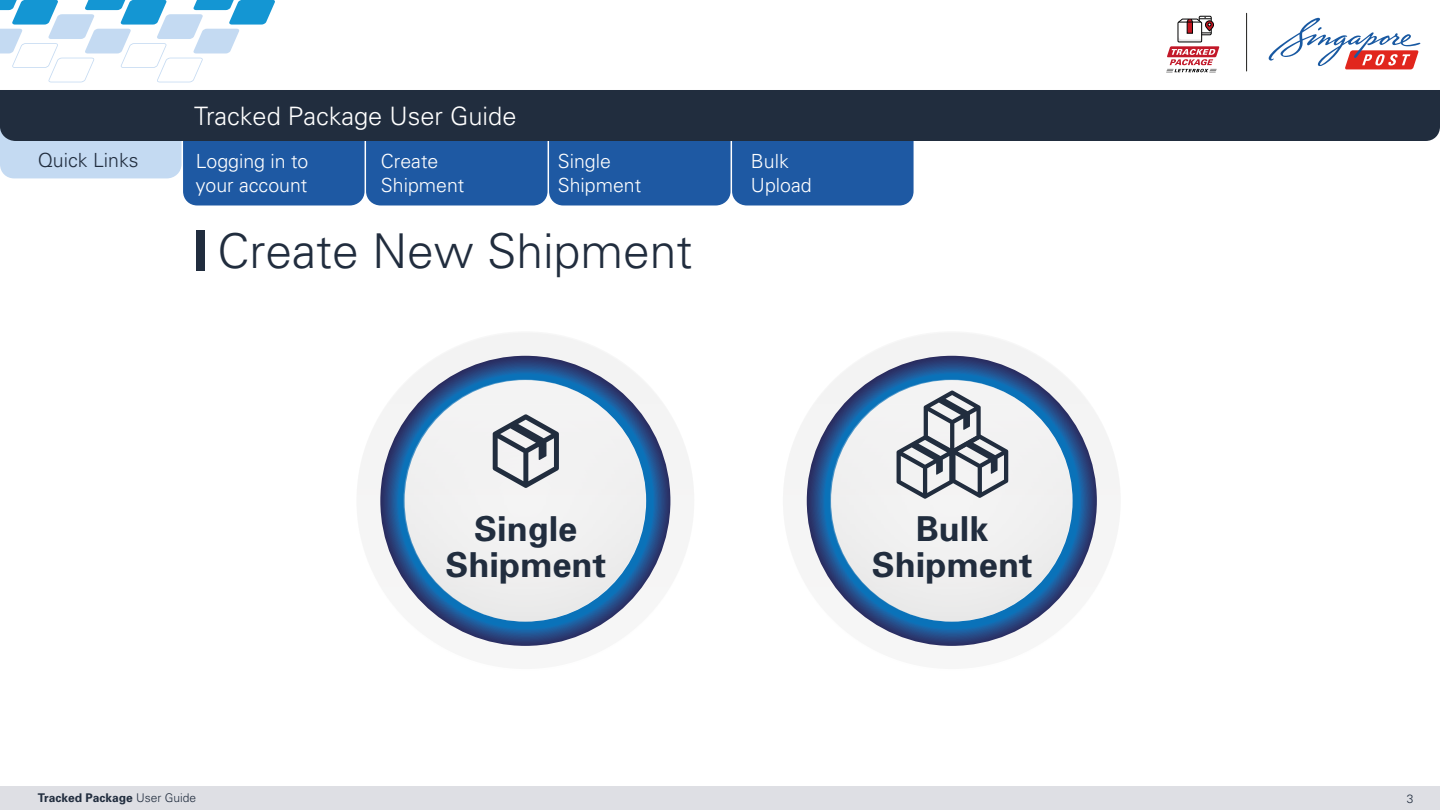
<style>
.page{position:relative;width:1440px;height:810px;background:#fff}
.page>*{position:absolute;margin:0;border:0;box-sizing:border-box;transform-origin:0 0}
.t1{font:300 48px "Univers";color:#212d3e}
.t2{font:700 34.35px/36px "Univers";color:#212d3e;text-align:center}
.t3{font:300 25.35px "Univers";color:#fff}
.t4{font:300 19.5px/23.4px "Univers";color:#fff}
.t5{font:300 19.5px "Univers";color:#212d3e}
.t6{font:700 12px "Univers";color:#212d3e}
.t7{font:300 12px "Univers";color:#212d3e}
.s1{font-weight:300}
</style>
<div class="page">
<div style="left:196px;top:231px;width:9px;height:40px;background:#212d3e"></div>
<div style="left:356px;top:333px;width:338px;height:338px;background:#f5f5f5;border-radius:50%"></div>
<svg style="left:380px;top:356px;width:290px;height:290px"></svg>
<div style="left:403px;top:379px;width:243px;height:243px;background:#f1f1f1;border-radius:50%"></div>
<svg style="left:493px;top:414px;width:66px;height:74px"></svg>
<div style="left:783px;top:333px;width:338px;height:338px;background:#f5f5f5;border-radius:50%"></div>
<svg style="left:807px;top:356px;width:290px;height:290px"></svg>
<div style="left:830px;top:379px;width:242px;height:243px;background:#f0f0f0;border-radius:50%"></div>
<svg style="left:897px;top:390px;width:111px;height:109px"></svg>
<svg style="left:0;top:0;width:275px;height:82px"></svg>
<svg style="left:0;top:141px;width:914px;height:64px;background:#4677b4"></svg>
<div style="left:0;top:90px;width:1440px;height:51px;background:#212d3e"></div>
<div style="left:0;top:787px;width:1440px;height:23px;background:#dedfe4"></div>
<svg style="left:1269px;top:18px;width:151px;height:51px"></svg>
<hr style="left:1246px;top:13px;width:1px;height:58px;background:#1e1e1c">
<div style="left:1199px;top:16px;width:13px;height:19px;border:1px solid #010101"></div>
<svg style="left:1166px;top:17px;width:53px;height:56px"></svg>
<p class="t5" style="left:38px;top:148px;width:102px">Quick Links</p>
<p class="t3" style="left:194px;top:101px;width:324px">Tracked Package User Guide</p>
<p class="t4" style="left:196px;top:150px;width:114px">Logging in to your account</p>
<p class="t4" style="left:381px;top:150px;width:85px">Create<br>Shipment</p>
<p class="t4" style="left:558px;top:150px;width:85px">Single<br>Shipment</p>
<p class="t4" style="left:751px;top:150px;width:62px">Bulk<br>Upload</p>
<h1 class="t1" style="left:218px;top:222px;width:476px">Create New Shipment</h1>
<h2 class="t2" style="left:446px;top:511px;width:162px">Single<br>Shipment</h2>
<h2 class="t2" style="left:872px;top:511px;width:162px">Bulk<br>Shipment</h2>
<p class="t6" style="left:38px;top:790px;width:160px">Tracked Package <span class="s1">User Guide</span></p>
<p class="t7" style="left:1407px;top:791px;width:8px">3</p>
</div>
